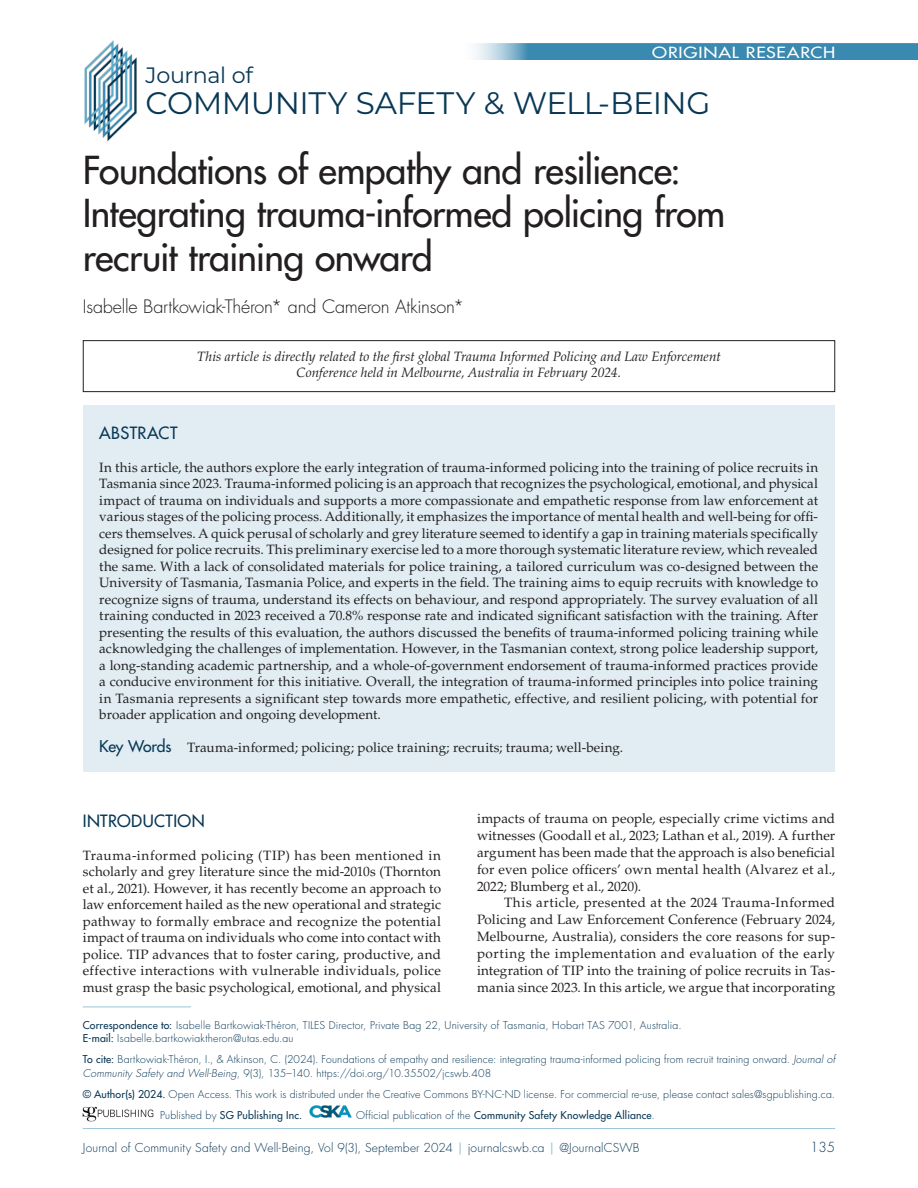
<style>
.page{position:relative;width:918px;height:1188px;background:#fff}
.page>*{position:absolute;margin:0;border:0;box-sizing:border-box;transform-origin:0 0}
.t1{font:500 37.5px/43.5px "Futura LT Pro";letter-spacing:-.015em;color:#231f20}
.t2{font:31.05px "Montserrat";letter-spacing:-.015em;color:#093856}
.t3{font:22.2px "Montserrat";letter-spacing:-.02em;color:#093856}
.t4{font:300 18px "Futura LT Pro";letter-spacing:-.01em;color:#231f20}
.t5{font:500 16.5px "Futura LT Pro";letter-spacing:.025em;color:#093856}
.t6{font:500 15px "Futura LT Pro";letter-spacing:.045em;color:#fff;scale:1.2 1}
.t7{font:13.5px/16.5px "Palatino LT Std";letter-spacing:.005em;color:#231f20;text-align:justify}
.t8{font:italic 13.5px/16.5px "Palatino LT Std";color:#231f20;text-align:center}
.t9{font:300 13.5px "Futura LT Pro";color:#093856}
.t10{font:300 12px "Futura LT Pro";letter-spacing:.015em;color:#093856}
.t11{font:300 10.5px/13.5px "Futura LT Pro";letter-spacing:.02em;color:#093856}
.t12{font:500 10.5px "Futura LT Pro";letter-spacing:.02em;color:#093856}
.s1{font-family:"Futura LT Pro";font-weight:500;font-size:15.75px;color:#093856}
.s2{font-weight:500}
.s3{font-style:italic}
.s4{font-weight:300}
.s5{font-weight:500;color:#9dc4d7}
</style>
<div class="page">
<hr style="left:83px;top:1128px;width:752px;height:1px;background:#3a89b0">
<div style="left:459px;top:43px;width:459px;height:17px;background:#3a89b0"></div>
<div style="left:83px;top:340px;width:752px;height:52px;border:1px solid #231f20"></div>
<div style="left:83px;top:406px;width:752px;height:366px;background:#e1edf3"></div>
<hr style="left:83px;top:1007px;width:108px;height:1px;background:#9dc4d7">
<img style="left:84px;top:40px;width:53px;height:102px">
<img style="left:309px;top:1105px;width:43px;height:13px">
<img style="left:82px;top:1106px;width:72px;height:16px">
<p class="t6" style="left:652px;top:41px;width:154px">ORIGINAL RESEARCH</p>
<h3 class="t3" style="left:146px;top:59px;width:109px">Journal of</h3>
<h2 class="t2" style="left:146px;top:81px;width:567px">COMMUNITY SAFETY &amp; WELL-BEING</h2>
<h1 class="t1" style="left:83px;top:147px;width:644px">Foundations of empathy and resilience:<br>Integrating trauma-informed policing from recruit training onward</h1>
<h3 class="t4" style="left:83px;top:295px;width:383px">Isabelle Bartkowiak-Théron* and Cameron Atkinson*</h3>
<p class="t8" style="left:197px;top:348px;width:525px">This article is directly related to the first global Trauma Informed Policing and Law Enforcement<br>Conference held in Melbourne, Australia in February 2024.</p>
<p class="t5" style="left:99px;top:420px;width:80px">ABSTRACT</p>
<p class="t7" style="left:99px;top:459px;width:720px">In this article, the authors explore the early integration of trauma-informed policing into the training of police recruits in Tasmania since 2023. Trauma-informed policing is an approach that recognizes the psychological, emotional, and physical impact of trauma on individuals and supports a more compassionate and empathetic response from law enforcement at various stages of the policing process. Additionally, it emphasizes the importance of mental health and well-being for offi&shy;cers themselves. A quick perusal of scholarly and grey literature seemed to identify a gap in training materials specifically designed for police recruits. This preliminary exercise led to a more thorough systematic literature review, which revealed the same. With a lack of consolidated materials for police training, a tailored curriculum was co-designed between the University of Tasmania, Tasmania Police, and experts in the field. The training aims to equip recruits with knowledge to recognize signs of trauma, understand its effects on behaviour, and respond appropriately. The survey evaluation of all training conducted in 2023 received a 70.8% response rate and indicated significant satisfaction with the training. After presenting the results of this evaluation, the authors discussed the benefits of trauma-informed policing training while acknowledging the challenges of implementation. However, in the Tasmanian context, strong police leadership support, a long-standing academic partnership, and a whole-of-government endorsement of trauma-informed practices provide a conducive environment for this initiative. Overall, the integration of trauma-informed principles into police training in Tasmania represents a significant step towards more empathetic, effective, and resilient policing, with potential for broader application and ongoing development.</p>
<p class="t7" style="left:99px;top:740px;width:525px"><span class="s1">Key Words</span> Trauma-informed; policing; police training; recruits; trauma; well-being.</p>
<p class="t7" style="left:477px;top:810px;width:360px;line-height:17px">impacts of trauma on people, especially crime victims and witnesses (Goodall et al., 2023; Lathan et al., 2019). A further argument has been made that the approach is also beneficial for even police officers’ own mental health (Alvarez et al., 2022; Blumberg et al., 2020).</p>
<p class="t7" style="left:477px;top:895px;width:360px;line-height:17px;text-indent:27px">This article, presented at the 2024 Trauma-Informed Policing and Law Enforcement Conference (February 2024, Melbourne, Australia), considers the core reasons for sup&shy;porting the implementation and evaluation of the early integration of TIP into the training of police recruits in Tas&shy;mania since 2023. In this article, we argue that incorporating</p>
<p class="t11" style="left:83px;top:1018px;width:600px"><span class="s2">Correspondence to:</span> Isabelle Bartkowiak-Théron, TILES Director, Private Bag 22, University of Tasmania, Hobart TAS 7001, Australia.<br><span class="s2">E-mail:</span> Isabelle.bartkowiaktheron@utas.edu.au</p>
<p class="t11" style="left:83px;top:1053px;width:754px"><span class="s2">To cite:</span> Bartkowiak-Théron, I., &amp; Atkinson, C. (2024). Foundations of empathy and resilience: integrating trauma-informed policing from recruit training onward. <span class="s3">Journal of<br>Community Safety and Well-Being</span>, 9(3), 135–140. https://doi.org/10.35502/jcswb.408</p>
<p class="t11" style="left:160px;top:1083px;width:676px;line-height:21px;text-indent:-77px"><span class="s2">© Author(s) 2024.</span> Open Access. This work is distributed under the Creative Commons BY-NC-ND license. For commercial re-use, please contact sales@sgpublishing.ca.<br>Published by <span class="s2">SG Publishing Inc.</span></p>
<p class="t5" style="left:83px;top:808px;width:123px">INTRODUCTION</p>
<p class="t7" style="left:83px;top:847px;width:360px">Trauma-informed policing (TIP) has been mentioned in scholarly and grey literature since the mid-2010s (Thornton et al., 2021). However, it has recently become an approach to law enforcement hailed as the new operational and strategic pathway to formally embrace and recognize the potential impact of trauma on individuals who come into contact with police. TIP advances that to foster caring, productive, and effective interactions with vulnerable individuals, police must grasp the basic psychological, emotional, and physical</p>
<p class="t12" style="left:356px;top:1107px;width:300px"><span class="s4">Official publication of the</span> Community Safety Knowledge Alliance<span class="s4">.</span></p>
<p class="t10" style="left:83px;top:1140px;width:558px">Journal of Community Safety and Well-Being, Vol 9(3), September 2024 <span class="s5">|</span> journalcswb.ca <span class="s5">|</span> @JournalCSWB</p>
<p class="t9" style="left:810px;top:1138px;width:27px">135</p>
</div>
